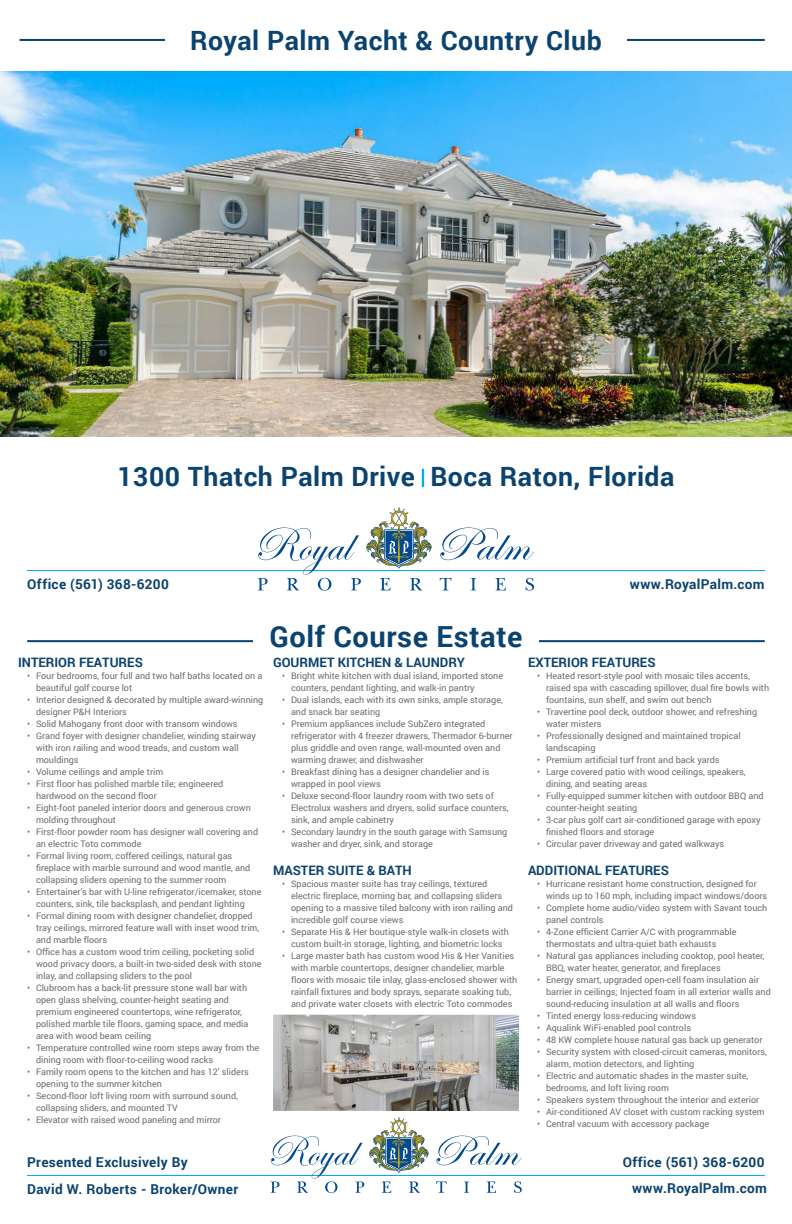
<style>
.page{position:relative;width:792px;height:1224px;background:#fff}
.page>*{position:absolute;margin:0;border:0;box-sizing:border-box;transform-origin:0 0}
.t1{font:700 29px "Roboto";letter-spacing:.02em;color:#0b436f}
.t2{font:700 26.6px "Roboto";letter-spacing:.02em;color:#0b436f}
.t3{font:700 13.6px "Roboto";letter-spacing:.025em;color:#0b436f}
.t4{font:700 13px "Roboto";color:#0b436f}
.t5{font:9px/12px "Roboto";color:#6c6d70}
.s1{font-weight:100;font-size:19.5px;color:#00aeec}
</style>
<div class="page">
<hr style="left:27px;top:640px;width:738px;height:2px;background:#0b436f">
<hr style="left:27px;top:1175px;width:738px;height:1px;background:#00aeec">
<svg style="left:436px;top:1182px;width:11px;height:11px"></svg>
<svg style="left:464px;top:1182px;width:5px;height:11px"></svg>
<svg style="left:487px;top:1182px;width:9px;height:11px"></svg>
<svg style="left:514px;top:1181px;width:8px;height:12px"></svg>
<svg style="left:436px;top:1136px;width:86px;height:29px"></svg>
<svg style="left:271px;top:1117px;width:158px;height:76px"></svg>
<div style="left:253px;top:607px;width:286px;height:50px;background:#fff"></div>
<hr style="left:27px;top:570px;width:738px;height:1px;background:#00aeec">
<svg style="left:440px;top:578px;width:11px;height:12px"></svg>
<svg style="left:471px;top:578px;width:5px;height:12px"></svg>
<svg style="left:495px;top:578px;width:11px;height:12px"></svg>
<svg style="left:526px;top:578px;width:8px;height:13px"></svg>
<svg style="left:440px;top:528px;width:94px;height:32px"></svg>
<svg style="left:258px;top:507px;width:174px;height:84px"></svg>
<hr style="left:20px;top:39px;width:745px;height:2px;background:#0b436f">
<div style="left:165px;top:22px;width:462px;height:32px;background:#fff"></div>
<img style="left:0;top:71px;width:792px;height:365px">
<img style="left:273px;top:1015px;width:246px;height:96px">
<p class="t2" style="left:190px;top:22px;width:413px">Royal Palm Yacht &amp; Country Club</p>
<p class="t2" style="left:117px;top:458px;width:559px">1300 Thatch Palm Drive <span class="s1">|</span> Boca Raton, Florida</p>
<p class="t3" style="left:27px;top:575px;width:143px">Office (561) 368-6200</p>
<p class="t3" style="left:630px;top:575px;width:136px">www.RoyalPalm.com</p>
<p class="t4" style="left:18px;top:653px;width:126px">INTERIOR FEATURES</p>
<p class="t5" style="left:36px;top:670px;width:228px;text-indent:-9px">• Four bedrooms, four full and two half baths located on a beautiful golf course lot</p>
<p class="t5" style="left:36px;top:694px;width:229px;text-indent:-9px">• Interior designed &amp; decorated by multiple award-winning designer P&amp;H Interiors</p>
<p class="t5" style="left:27px;top:718px;width:212px">• Solid Mahogany front door with transom windows</p>
<p class="t5" style="left:36px;top:730px;width:221px;text-indent:-9px">• Grand foyer with designer chandelier, winding stairway with iron railing and wood treads, and custom wall mouldings</p>
<p class="t5" style="left:27px;top:766px;width:138px">• Volume ceilings and ample trim</p>
<p class="t5" style="left:36px;top:778px;width:189px;text-indent:-9px">• First floor has polished marble tile; engineered hardwood on the second floor</p>
<p class="t5" style="left:36px;top:802px;width:216px;text-indent:-9px">• Eight-foot paneled interior doors and generous crown molding throughout</p>
<p class="t5" style="left:36px;top:826px;width:224px;text-indent:-9px">• First-floor powder room has designer wall covering and an electric Toto commode</p>
<p class="t5" style="left:36px;top:850px;width:216px;text-indent:-9px">• Formal living room, coffered ceilings, natural gas fireplace with marble surround and wood mantle, and collapsing sliders opening to the summer room</p>
<p class="t5" style="left:36px;top:886px;width:227px;text-indent:-9px">• Entertainer’s bar with U-line refrigerator/icemaker, stone counters, sink, tile backsplash, and pendant lighting</p>
<p class="t5" style="left:36px;top:910px;width:225px;text-indent:-9px">• Formal dining room with designer chandelier, dropped tray ceilings, mirrored feature wall with inset wood trim, and marble floors</p>
<p class="t5" style="left:36px;top:946px;width:227px;text-indent:-9px">• Office has a custom wood trim ceiling, pocketing solid wood privacy doors, a built-in two-sided desk with stone inlay, and collapsing sliders to the pool</p>
<p class="t5" style="left:36px;top:982px;width:214px;text-indent:-9px">• Clubroom has a back-lit pressure stone wall bar with open glass shelving, counter-height seating and premium engineered countertops, wine refrigerator, polished marble tile floors, gaming space, and media area with wood beam ceiling</p>
<p class="t5" style="left:36px;top:1042px;width:225px;text-indent:-9px">• Temperature controlled wine room steps away from the dining room with floor-to-ceiling wood racks</p>
<p class="t5" style="left:36px;top:1066px;width:214px;text-indent:-9px">• Family room opens to the kitchen and has 12’ sliders opening to the summer kitchen</p>
<p class="t5" style="left:36px;top:1090px;width:203px;text-indent:-9px">• Second-floor loft living room with surround sound, collapsing sliders, and mounted TV</p>
<p class="t5" style="left:27px;top:1114px;width:196px">• Elevator with raised wood paneling and mirror</p>
<p class="t1" style="left:269px;top:617px;width:254px">Golf Course Estate</p>
<p class="t4" style="left:273px;top:653px;width:193px">GOURMET KITCHEN &amp; LAUNDRY</p>
<p class="t5" style="left:291px;top:670px;width:214px;text-indent:-9px">• Bright white kitchen with dual island, imported stone counters, pendant lighting, and walk-in pantry</p>
<p class="t5" style="left:291px;top:694px;width:213px;text-indent:-9px">• Dual islands, each with its own sinks, ample storage, and snack bar seating</p>
<p class="t5" style="left:291px;top:718px;width:223px;text-indent:-9px">• Premium appliances include SubZero integrated refrigerator with 4 freezer drawers, Thermador 6-burner plus griddle and oven range, wall-mounted oven and warming drawer, and dishwasher</p>
<p class="t5" style="left:291px;top:766px;width:200px;text-indent:-9px">• Breakfast dining has a designer chandelier and is wrapped in pool views</p>
<p class="t5" style="left:291px;top:790px;width:219px;text-indent:-9px">• Deluxe second-floor laundry room with two sets of<br>Electrolux washers and dryers, solid surface counters, sink, and ample cabinetry</p>
<p class="t5" style="left:291px;top:826px;width:218px;text-indent:-9px">• Secondary laundry in the south garage with Samsung washer and dryer, sink, and storage</p>
<p class="t4" style="left:273px;top:861px;width:140px">MASTER SUITE &amp; BATH</p>
<p class="t5" style="left:291px;top:877px;width:224px;text-indent:-9px">• Spacious master suite has tray ceilings, textured electric fireplace, morning bar, and collapsing sliders opening to a massive tiled balcony with iron railing and incredible golf course views</p>
<p class="t5" style="left:282px;top:925px;width:229px;text-align:center">• Separate His &amp; Her boutique-style walk-in closets with custom built-in storage, lighting, and biometric locks</p>
<p class="t5" style="left:291px;top:949px;width:228px;text-indent:-9px">• Large master bath has custom wood His &amp; Her Vanities with marble countertops, designer chandelier, marble floors with mosaic tile inlay, glass-enclosed shower with rainfall fixtures and body sprays, separate soaking tub, and private water closets with electric Toto commodes</p>
<p class="t4" style="left:528px;top:653px;width:129px">EXTERIOR FEATURES</p>
<p class="t5" style="left:546px;top:670px;width:225px;text-indent:-9px">• Heated resort-style pool with mosaic tiles accents, raised spa with cascading spillover, dual fire bowls with fountains, sun shelf, and swim out bench</p>
<p class="t5" style="left:546px;top:706px;width:213px;text-indent:-9px">• Travertine pool deck, outdoor shower, and refreshing water misters</p>
<p class="t5" style="left:546px;top:730px;width:196px;text-indent:-9px">• Professionally designed and maintained tropical landscaping</p>
<p class="t5" style="left:537px;top:754px;width:184px">• Premium artificial turf front and back yards</p>
<p class="t5" style="left:546px;top:766px;width:201px;text-indent:-9px">• Large covered patio with wood ceilings, speakers, dining, and seating areas</p>
<p class="t5" style="left:546px;top:790px;width:219px;text-indent:-9px">• Fully-equipped summer kitchen with outdoor BBQ and counter-height seating</p>
<p class="t5" style="left:546px;top:814px;width:216px;text-indent:-9px">• 3-car plus golf cart air-conditioned garage with epoxy finished floors and storage</p>
<p class="t5" style="left:537px;top:838px;width:189px">• Circular paver driveway and gated walkways</p>
<p class="t4" style="left:528px;top:861px;width:142px">ADDITIONAL FEATURES</p>
<p class="t5" style="left:546px;top:877px;width:223px;text-indent:-9px">• Hurricane resistant home construction, designed for winds up to 160 mph, including impact windows/doors</p>
<p class="t5" style="left:546px;top:901px;width:223px;text-indent:-9px">• Complete home audio/video system with Savant touch panel controls</p>
<p class="t5" style="left:546px;top:925px;width:192px;text-indent:-9px">• 4-Zone efficient Carrier A/C with programmable thermostats and ultra-quiet bath exhausts</p>
<p class="t5" style="left:546px;top:949px;width:220px;text-indent:-9px">• Natural gas appliances including cooktop, pool heater,<br>BBQ, water heater, generator, and fireplaces</p>
<p class="t5" style="left:546px;top:973px;width:226px;text-indent:-9px">• Energy smart, upgraded open-cell foam insulation air barrier in ceilings; Injected foam in all exterior walls and sound-reducing insulation at all walls and floors</p>
<p class="t5" style="left:537px;top:1009px;width:161px">• Tinted energy loss-reducing windows</p>
<p class="t5" style="left:537px;top:1021px;width:156px">• Aqualink WiFi-enabled pool controls</p>
<p class="t5" style="left:537px;top:1033px;width:227px">• 48 KW complete house natural gas back up generator</p>
<p class="t5" style="left:546px;top:1045px;width:222px;text-indent:-9px">• Security system with closed-circuit cameras, monitors, alarm, motion detectors, and lighting</p>
<p class="t5" style="left:546px;top:1069px;width:204px;text-indent:-9px">• Electric and automatic shades in the master suite, bedrooms, and loft living room</p>
<p class="t5" style="left:537px;top:1093px;width:224px">• Speakers system throughout the interior and exterior</p>
<p class="t5" style="left:537px;top:1105px;width:229px">• Air-conditioned AV closet with custom racking system</p>
<p class="t5" style="left:537px;top:1117px;width:174px">• Central vacuum with accessory package</p>
<p class="t3" style="left:27px;top:1153px;width:162px">Presented Exclusively By</p>
<p class="t3" style="left:27px;top:1179px;width:212px">David W. Roberts - Broker/Owner</p>
<p class="t3" style="left:623px;top:1153px;width:143px">Office (561) 368-6200</p>
<p class="t3" style="left:632px;top:1179px;width:136px">www.RoyalPalm.com</p>
</div>
